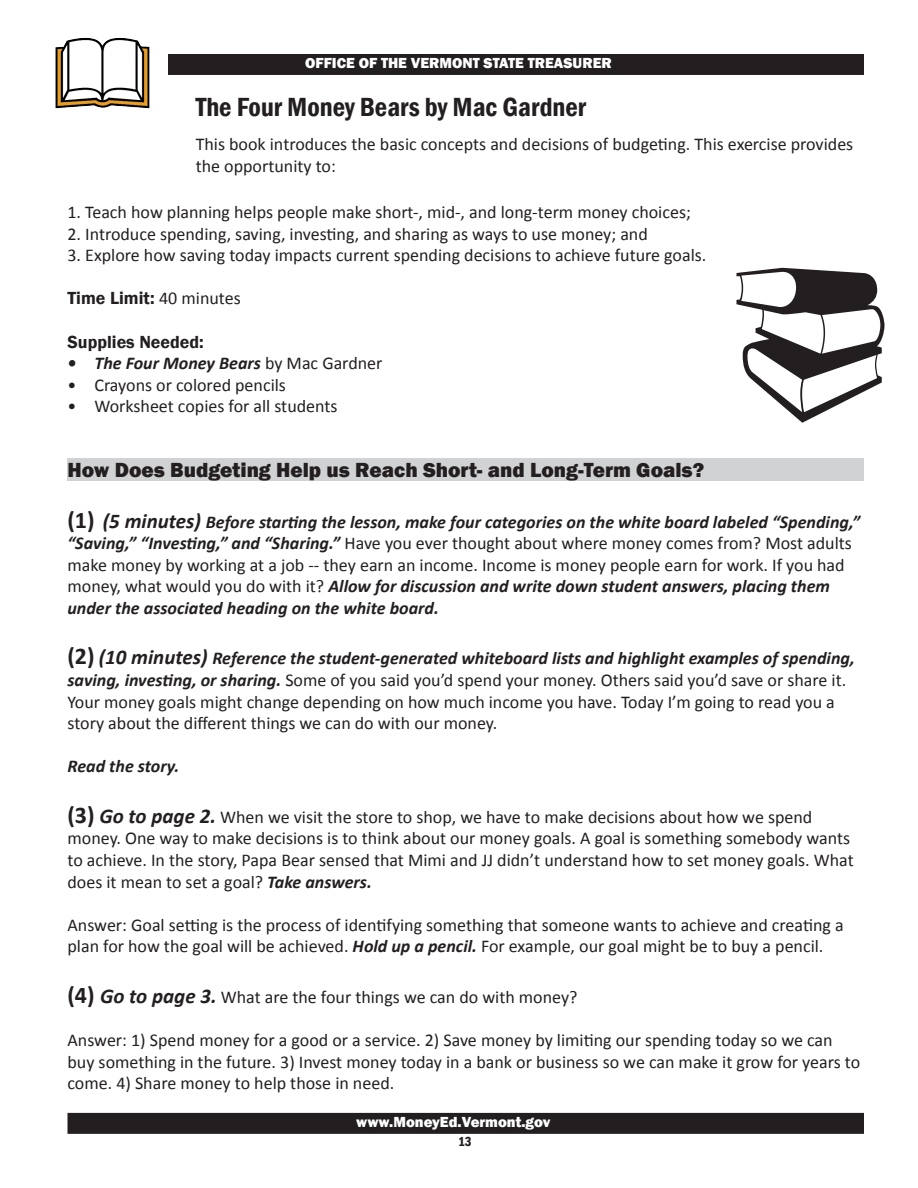
<style>
.page{position:relative;width:918px;height:1188px;background:#fff}
.page>*{position:absolute;margin:0;border:0;box-sizing:border-box;transform-origin:0 0}
.t1{font:600 condensed 27px "Franklin Gothic";color:#231f20}
.t2{font:800 21px "Franklin Gothic";color:#231f20}
.t3{font:18px/21.6px "Calibri";color:#231f20}
.t4{font:italic 700 18px/21.6px "Calibri";color:#231f20}
.t5{font:600 18px "Franklin Gothic";color:#231f20}
.t6{font:800 15px "Franklin Gothic";color:#fff}
.t7{font:600 condensed 13.5px "Franklin Gothic";color:#231f20}
.s1{font-family:"Calibri";font-weight:400}
.s2{font-weight:400;font-style:normal}
.s3{font-style:normal;font-size:24px}
.s4{font-size:21px}
.s5{font-weight:700;font-size:24px}
.s6{font-weight:700;font-style:italic;font-size:21px}
.s7{font-weight:700;font-style:italic}
</style>
<div class="page">
<div style="left:54px;top:55px;width:809px;height:19px;background:#231f20"></div>
<div style="left:53px;top:54px;width:811px;height:21px;border:2px solid #231f20"></div>
<div style="left:68px;top:1114px;width:795px;height:19px;background:#231f20"></div>
<div style="left:68px;top:1113px;width:796px;height:21px;border:2px solid #231f20"></div>
<div style="left:41px;top:44px;width:126px;height:116px;background:#fff"></div>
<img style="left:55px;top:37px;width:95px;height:72px">
<div style="left:68px;top:458px;width:796px;height:23px;background:#d1d2d4"></div>
<p class="t6" style="left:305px;top:53px;width:308px">OFFICE OF THE VERMONT STATE TREASURER</p>
<h1 class="t1" style="left:196px;top:89px;width:392px">The Four Money Bears by Mac Gardner</h1>
<p class="t3" style="left:196px;top:133px;width:659px">This book introduces the basic concepts and decisions of budgeting. This exercise provides the opportunity to:</p>
<p class="t3" style="left:68px;top:201px;width:625px">1. Teach how planning helps people make short-, mid-, and long-term money choices;</p>
<p class="t3" style="left:68px;top:222px;width:582px">2. Introduce spending, saving, investing, and sharing as ways to use money; and</p>
<p class="t3" style="left:68px;top:244px;width:640px">3. Explore how saving today impacts current spending decisions to achieve future goals.</p>
<p class="t5" style="left:68px;top:287px;width:175px">Time Limit: <span class="s1">40 minutes</span></p>
<p class="t5" style="left:68px;top:331px;width:138px">Supplies Needed:</p>
<p class="t4" style="left:68px;top:352px;width:316px">• The Four Money Bears <span class="s2">by Mac Gardner</span></p>
<p class="t3" style="left:68px;top:374px;width:220px">• Crayons or colored pencils</p>
<p class="t3" style="left:68px;top:395px;width:272px">• Worksheet copies for all students</p>
<p class="t2" style="left:68px;top:456px;width:638px">How Does Budgeting Help us Reach Short- and Long-Term Goals?</p>
<p class="t4" style="left:68px;top:510px;width:794px"><span class="s3">(1)</span> <span class="s4">(5 minutes)</span> Before starting the lesson, make four categories on the white board labeled “Spending,” “Saving,” “Investing,” and “Sharing.” <span class="s2">Have you ever thought about where money comes from? Most adults make money by working at a job -- they earn an income. Income is money people earn for work. If you had money, what would you do with it?</span> Allow for discussion and write down student answers, placing them under the associated heading on the white board.</p>
<p class="t3" style="left:68px;top:647px;width:789px"><span class="s5">(2)</span> <span class="s6">(10 minutes)</span> <span class="s7">Reference the student-generated whiteboard lists and highlight examples of spending, saving, investing, or sharing.</span> Some of you said you’d spend your money. Others said you’d save or share it.<br>Your money goals might change depending on how much income you have. Today I’m going to read you a story about the different things we can do with our money.</p>
<p class="t4" style="left:68px;top:755px;width:113px">Read the story.</p>
<p class="t3" style="left:67px;top:805px;width:788px"><span class="s5">(3)</span> <span class="s6">Go to page 2.</span> When we visit the store to shop, we have to make decisions about how we spend money. One way to make decisions is to think about our money goals. A goal is something somebody wants to achieve. In the story, Papa Bear sensed that Mimi and JJ didn’t understand how to set money goals. What does it mean to set a goal? <span class="s7">Take answers.</span></p>
<p class="t3" style="left:67px;top:913px;width:778px">Answer: Goal setting is the process of identifying something that someone wants to achieve and creating a plan for how the goal will be achieved. <span class="s7">Hold up a pencil.</span> For example, our goal might be to buy a pencil.</p>
<p class="t3" style="left:68px;top:985px;width:512px"><span class="s5">(4)</span> <span class="s6">Go to page 3.</span> What are the four things we can do with money?</p>
<p class="t3" style="left:68px;top:1029px;width:794px">Answer: 1) Spend money for a good or a service. 2) Save money by limiting our spending today so we can buy something in the future. 3) Invest money today in a bank or business so we can make it grow for years to come. 4) Share money to help those in need.</p>
<p class="t6" style="left:356px;top:1112px;width:196px">www.MoneyEd.Vermont.gov</p>
<p class="t7" style="left:458px;top:1133px;width:15px">13</p>
</div>
